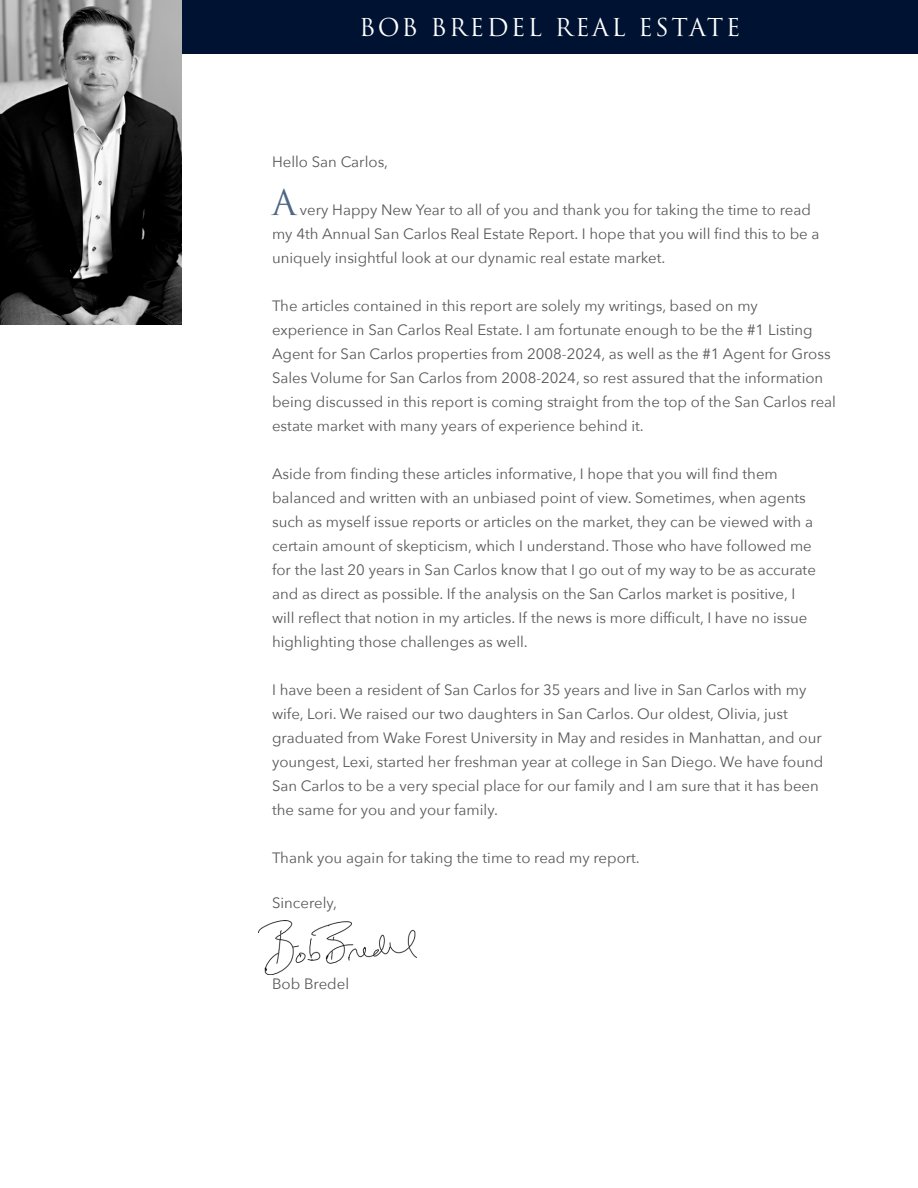
<style>
.page{position:relative;width:918px;height:1188px;background:#fff}
.page>*{position:absolute;margin:0;border:0;box-sizing:border-box;transform-origin:0 0}
.t1{font:34.5px "Trajan Pro 3";color:#4f6783}
.t2{font:24px "Trajan Pro";letter-spacing:.1em;color:#fff}
.t3{font:15px/24px "Avenir Next";color:#58595b}
</style>
<div class="page">
<div style="left:0;top:0;width:918px;height:54px;background:#001231"></div>
<img style="left:259px;top:920px;width:158px;height:55px">
<img style="left:0;top:0;width:181px;height:324px">
<h2 class="t2" style="left:359px;top:13px;width:383px">BOB BREDEL REAL ESTATE</h2>
<p class="t3" style="left:272px;top:150px;width:118px">Hello San Carlos,</p>
<h1 class="t1" style="left:272px;top:179px;width:26px">A</h1>
<p class="t3" style="left:272px;top:198px;width:549px;text-indent:28px">very Happy New Year to all of you and thank you for taking the time to read my 4th Annual San Carlos Real Estate Report. I hope that you will find this to be a uniquely insightful look at our dynamic real estate market.</p>
<p class="t3" style="left:272px;top:294px;width:566px">The articles contained in this report are solely my writings, based on my experience in San Carlos Real Estate. I am fortunate enough to be the #1 Listing Agent for San Carlos properties from 2008-2024, as well as the #1 Agent for Gross Sales Volume for San Carlos from 2008-2024, so rest assured that the information being discussed in this report is coming straight from the top of the San Carlos real estate market with many years of experience behind it.</p>
<p class="t3" style="left:272px;top:462px;width:545px">Aside from finding these articles informative, I hope that you will find them balanced and written with an unbiased point of view. Sometimes, when agents such as myself issue reports or articles on the market, they can be viewed with a certain amount of skepticism, which I understand. Those who have followed me for the last 20 years in San Carlos know that I go out of my way to be as accurate and as direct as possible. If the analysis on the San Carlos market is positive, I will reflect that notion in my articles. If the news is more difficult, I have no issue highlighting those challenges as well.</p>
<p class="t3" style="left:272px;top:678px;width:553px">I have been a resident of San Carlos for 35 years and live in San Carlos with my wife, Lori. We raised our two daughters in San Carlos. Our oldest, Olivia, just graduated from Wake Forest University in May and resides in Manhattan, and our youngest, Lexi, started her freshman year at college in San Diego. We have found San Carlos to be a very special place for our family and I am sure that it has been the same for you and your family.</p>
<p class="t3" style="left:272px;top:846px;width:369px">Thank you again for taking the time to read my report.</p>
<p class="t3" style="left:272px;top:891px;width:67px">Sincerely,</p>
<p class="t3" style="left:272px;top:972px;width:79px">Bob Bredel</p>
</div>
